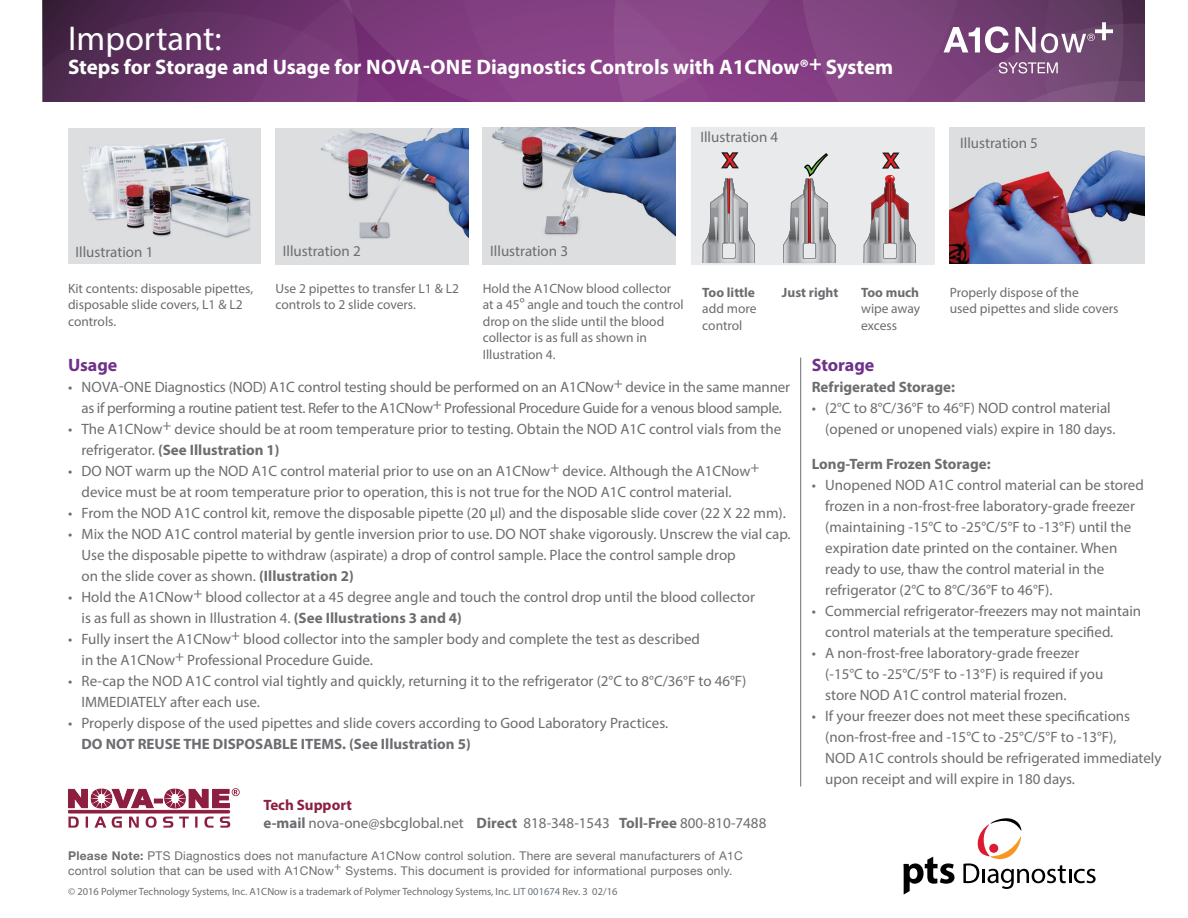
<style>
.page{position:relative;width:1188px;height:918px;background:#fff}
.page>*{position:absolute;margin:0;border:0;box-sizing:border-box;transform-origin:0 0}
.t1{font:34.5px "Myriad Pro";color:#fff}
.t2{font:700 28.35px "Arial";color:#ee1f23}
.t3{font:700 21px "Myriad Pro";color:#fff}
.t4{font:700 18px "Myriad Pro";color:#6e328a}
.t5{font:15px/21px "Myriad Pro";color:#6c6d70}
.t6{font:15px/21px "Myriad Pro";letter-spacing:-.02em;color:#6c6d70;text-align:center}
.t7{font:700 15px "Myriad Pro";color:#6c6d70}
.t8{font:700 15px "Myriad Pro";color:#8d1e40}
.t9{font:13.5px/16.5px "Myriad Pro";color:#6c6d70}
.t10{font:700 13.5px "Myriad Pro";color:#6c6d70}
.t11{font:12px/15px "Helvetica Neue";letter-spacing:.025em;color:#6c6d70}
.t12{font:10.5px "Myriad Pro";color:#6c6d70}
.s1{font-weight:700}
.s2{color:#6a747b}
</style>
<div class="page">
<svg style="left:903px;top:857px;width:52px;height:38px"></svg>
<svg style="left:963px;top:818px;width:133px;height:71px"></svg>
<div style="left:989px;top:844px;width:9px;height:9px;background:#dc1a32;border-radius:50%"></div>
<svg style="left:457px;top:0;width:343px;height:102px;background:#884387"></svg>
<svg style="left:43px;top:0;width:414px;height:102px;background:#683269"></svg>
<svg style="left:800px;top:0;width:344px;height:102px;background:#7f4e7f"></svg>
<hr style="left:800px;top:358px;width:1px;height:428px;background:#6c6d70">
<img style="left:950px;top:127px;width:194px;height:136px">
<div style="left:691px;top:127px;width:243px;height:137px;background:#e9eaeb"></div>
<svg style="left:882px;top:152px;width:18px;height:17px"></svg>
<svg style="left:864px;top:176px;width:52px;height:87px"></svg>
<svg style="left:703px;top:178px;width:52px;height:85px"></svg>
<svg style="left:721px;top:152px;width:18px;height:17px"></svg>
<hr style="left:727px;top:179px;width:3px;height:35px;background:#ec2a2d">
<svg style="left:783px;top:153px;width:52px;height:110px"></svg>
<img style="left:68px;top:128px;width:193px;height:135px">
<img style="left:275px;top:128px;width:193px;height:136px">
<img style="left:483px;top:127px;width:192px;height:137px">
<div style="left:68px;top:810px;width:162px;height:3px;border:1px solid #8d1e40"></div>
<svg style="left:68px;top:817px;width:162px;height:11px"></svg>
<svg style="left:68px;top:788px;width:172px;height:20px"></svg>
<p class="t1" style="left:68px;top:18px;width:155px">Important:</p>
<p class="t3" style="left:68px;top:54px;width:827px">Steps for Storage and Usage for NOVA-ONE Diagnostics Controls with A1CNow®+ System</p>
<p class="t5" style="left:700px;top:126px;width:79px">Illustration 4</p>
<p class="t5" style="left:75px;top:242px;width:79px">Illustration 1</p>
<p class="t5" style="left:283px;top:240px;width:79px">Illustration 2</p>
<p class="t5" style="left:490px;top:240px;width:79px">Illustration 3</p>
<p class="t2" style="left:722px;top:139px;width:17px">x</p>
<p class="t2" style="left:883px;top:139px;width:17px">x</p>
<p class="t5" style="left:960px;top:132px;width:79px">Illustration 5</p>
<p class="t9" style="left:275px;top:280px;width:185px">Use 2 pipettes to transfer L1 &amp; L2 controls to 2 slide covers.</p>
<p class="t9" style="left:68px;top:280px;width:187px">Kit contents: disposable pipettes, disposable slide covers, L1 &amp; L2 controls.</p>
<p class="t9" style="left:483px;top:280px;width:202px">Hold the A1CNow blood collector at a 45º angle and touch the control drop on the slide until the blood collector is as full as shown in<br>Illustration 4.</p>
<p class="t9" style="left:950px;top:284px;width:170px">Properly dispose of the<br>used pipettes and slide covers</p>
<p class="t9" style="left:702px;top:284px;width:56px;text-align:justify"><span class="s1">Too little </span>add more control</p>
<p class="t10" style="left:782px;top:284px;width:58px">Just right</p>
<p class="t9" style="left:861px;top:284px;width:61px;text-align:justify"><span class="s1">Too much </span>wipe away excess</p>
<p class="t4" style="left:812px;top:353px;width:64px">Storage</p>
<p class="t7" style="left:812px;top:377px;width:145px">Refrigerated Storage:</p>
<p class="t5" style="left:825px;top:397px;width:292px;text-indent:-14px">• (2°C to 8°C/36°F to 46°F) NOD control material (opened or unopened vials) expire in 180 days.</p>
<p class="t7" style="left:812px;top:454px;width:180px">Long-Term Frozen Storage:</p>
<p class="t5" style="left:825px;top:474px;width:320px;text-indent:-14px">• Unopened NOD A1C control material can be stored frozen in a non-frost-free laboratory-grade freezer (maintaining -15°C to -25°C/5°F to -13°F) until the expiration date printed on the container. When ready to use, thaw the control material in the refrigerator (2°C to 8°C/36°F to 46°F).</p>
<p class="t5" style="left:825px;top:600px;width:317px;text-indent:-14px">• Commercial refrigerator-freezers may not maintain control materials at the temperature specified.</p>
<p class="t5" style="left:825px;top:642px;width:280px;text-indent:-14px">• A non-frost-free laboratory-grade freezer (-15°C to -25°C/5°F to -13°F) is required if you store NOD A1C control material frozen.</p>
<p class="t5" style="left:825px;top:705px;width:338px;text-indent:-14px">• If your freezer does not meet these specifications (non-frost-free and -15°C to -25°C/5°F to -13°F),<br>NOD A1C controls should be refrigerated immediately upon receipt and will expire in 180 days.</p>
<p class="t4" style="left:68px;top:353px;width:51px">Usage</p>
<p class="t6" style="left:68px;top:376px;width:724px">• NOVA-ONE Diagnostics (NOD) A1C control testing should be performed on an A1CNow+ device in the same manner as if performing a routine patient test. Refer to the A1CNow+ Professional Procedure Guide for a venous blood sample.</p>
<p class="t5" style="left:82px;top:418px;width:701px;text-indent:-14px">• The A1CNow+ device should be at room temperature prior to testing. Obtain the NOD A1C control vials from the refrigerator. <span class="s1">(See Illustration 1)</span></p>
<p class="t5" style="left:82px;top:460px;width:679px;text-indent:-14px">• DO NOT warm up the NOD A1C control material prior to use on an A1CNow+ device. Although the A1CNow+ device must be at room temperature prior to operation, this is not true for the NOD A1C control material.</p>
<p class="t5" style="left:68px;top:502px;width:719px">• From the NOD A1C control kit, remove the disposable pipette (20 μl) and the disposable slide cover (22 X 22 mm).</p>
<p class="t5" style="left:82px;top:523px;width:711px;text-indent:-14px">• Mix the NOD A1C control material by gentle inversion prior to use. DO NOT shake vigorously. Unscrew the vial cap.<br>Use the disposable pipette to withdraw (aspirate) a drop of control sample. Place the control sample drop<br>on the slide cover as shown. <span class="s1">(Illustration 2)</span></p>
<p class="t5" style="left:82px;top:586px;width:675px;text-indent:-14px">• Hold the A1CNow+ blood collector at a 45 degree angle and touch the control drop until the blood collector is as full as shown in Illustration 4. <span class="s1">(See Illustrations 3 and 4)</span></p>
<p class="t5" style="left:82px;top:628px;width:620px;text-indent:-14px">• Fully insert the A1CNow+ blood collector into the sampler body and complete the test as described in the A1CNow+ Professional Procedure Guide.</p>
<p class="t5" style="left:82px;top:670px;width:666px;text-indent:-14px">• Re-cap the NOD A1C control vial tightly and quickly, returning it to the refrigerator (2°C to 8°C/36°F to 46°F)<br>IMMEDIATELY after each use.</p>
<p class="t5" style="left:82px;top:712px;width:588px;text-indent:-14px">• Properly dispose of the used pipettes and slide covers according to Good Laboratory Practices.<br><span class="s1">DO NOT REUSE THE DISPOSABLE ITEMS. (See Illustration 5)</span></p>
<p class="t8" style="left:263px;top:795px;width:90px">Tech Support</p>
<p class="t5" style="left:263px;top:812px;width:505px"><span class="s1">e-mail</span> nova-one@sbcglobal.net <span class="s1">Direct</span> 818-348-1543 <span class="s1">Toll-Free</span> 800-810-7488</p>
<p class="t11" style="left:68px;top:849px;width:676px"><span class="s1">Please Note:</span> PTS Diagnostics does not manufacture A1CNow control solution. There are several manufacturers of A1C control solution that can be used with A1CNow+ Systems. This document is provided for informational purposes only.</p>
<p class="t12" style="left:68px;top:885px;width:551px">© 2016 Polymer Technology Systems, Inc. A1CNow is a trademark of Polymer Technology Systems, Inc. <span class="s2">LIT 001674</span> Rev. 3 02/16</p>
</div>
